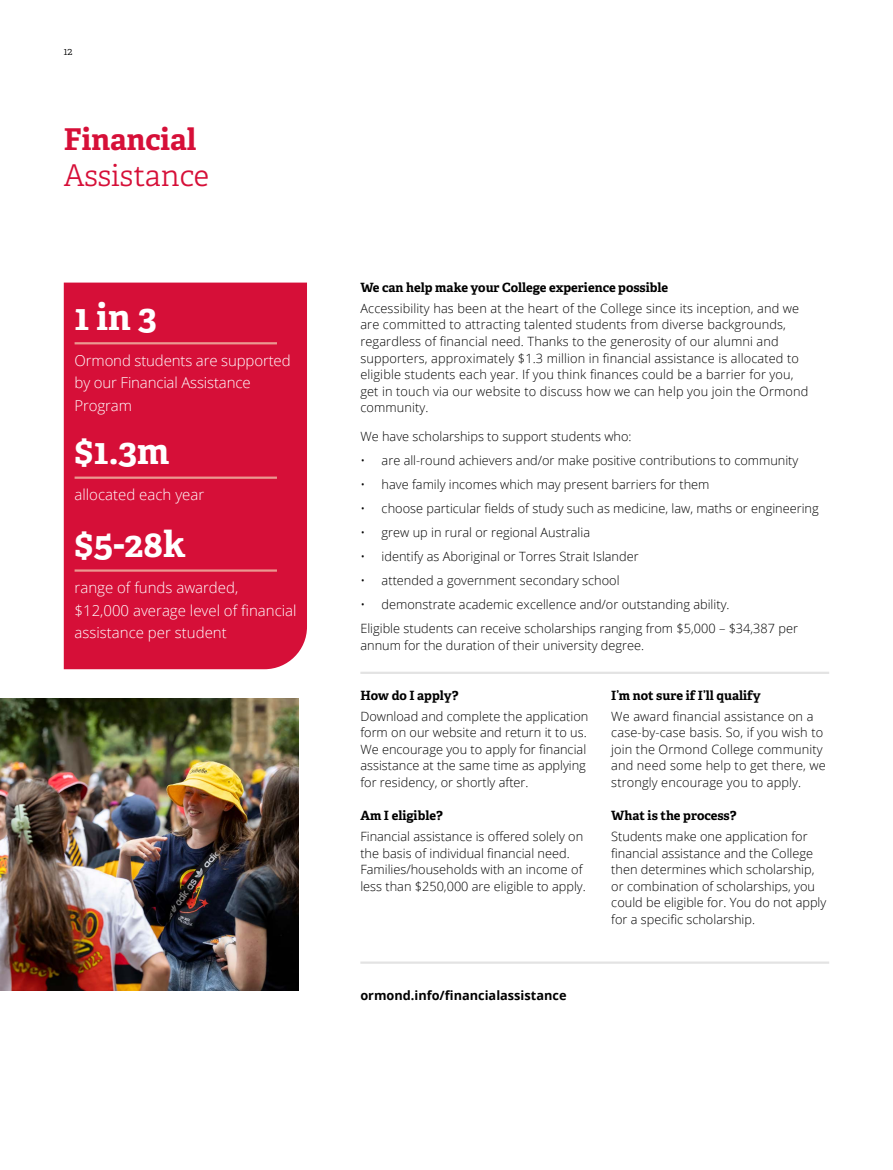
<style>
.page{position:relative;width:893px;height:1170px;background:#fff}
.page>*{position:absolute;margin:0;border:0;box-sizing:border-box;transform-origin:0 0}
.t1{font:700 36.3px "Adelle PE";color:#fff}
.t2{font:30px "Adelle PE Lt";color:#d60f38}
.t3{font:700 30px "Adelle PE";color:#d60f38}
.t4{font:300 15px/22.5px "Open Sans";color:#fff}
.t5{font:300 12.75px/16.5px "Open Sans";color:#000}
.t6{font:700 12.75px "Adelle";color:#000}
.t7{font:700 12.75px "Open Sans";color:#000}
.t8{font:10.5px "Adelle PE Lt";color:#000}
</style>
<div class="page">
<hr style="left:892px;top:0;width:1px;height:833px;background:#ededed">
<img style="left:0;top:698px;width:298px;height:292px">
<div style="left:64px;top:282px;width:243px;height:387px;background:#d60f38"></div>
<hr style="left:360px;top:671px;width:469px;height:3px;background:#e3e3e3">
<hr style="left:360px;top:961px;width:469px;height:2px;background:#e3e3e3">
<hr style="left:75px;top:342px;width:202px;height:2px;background:#eb9890">
<hr style="left:75px;top:476px;width:202px;height:3px;background:#eb9890">
<hr style="left:75px;top:569px;width:202px;height:2px;background:#eb9890">
<p class="t8" style="left:64px;top:44px;width:10px">12</p>
<h2 class="t3" style="left:64px;top:118px;width:134px">Financial</h2>
<h2 class="t2" style="left:64px;top:154px;width:147px">Assistance</h2>
<h1 class="t1" style="left:75px;top:291px;width:84px">1 in 3</h1>
<p class="t4" style="left:75px;top:348px;width:218px">Ormond students are supported by our Financial Assistance<br>Program</p>
<h1 class="t1" style="left:75px;top:425px;width:96px">$1.3m</h1>
<p class="t4" style="left:75px;top:483px;width:131px">allocated each year</p>
<h1 class="t1" style="left:75px;top:518px;width:112px">$5-28k</h1>
<p class="t4" style="left:75px;top:576px;width:223px">range of funds awarded, $12,000 average level of financial assistance per student</p>
<p class="t6" style="left:360px;top:279px;width:309px">We can help make your College experience possible</p>
<p class="t5" style="left:360px;top:300px;width:449px">Accessibility has been at the heart of the College since its inception, and we are committed to attracting talented students from diverse backgrounds, regardless of financial need. Thanks to the generosity of our alumni and supporters, approximately $1.3 million in financial assistance is allocated to eligible students each year. If you think finances could be a barrier for you, get in touch via our website to discuss how we can help you join the Ormond community.</p>
<p class="t5" style="left:360px;top:428px;width:273px">We have scholarships to support students who:</p>
<p class="t5" style="left:360px;top:452px;width:440px">• are all-round achievers and/or make positive contributions to community</p>
<p class="t5" style="left:360px;top:476px;width:351px">• have family incomes which may present barriers for them</p>
<p class="t5" style="left:360px;top:500px;width:460px">• choose particular fields of study such as medicine, law, maths or engineering</p>
<p class="t5" style="left:360px;top:524px;width:231px">• grew up in rural or regional Australia</p>
<p class="t5" style="left:360px;top:548px;width:280px">• identify as Aboriginal or Torres Strait Islander</p>
<p class="t5" style="left:360px;top:572px;width:261px">• attended a government secondary school</p>
<p class="t5" style="left:360px;top:592px;width:439px;line-height:24px">• demonstrate academic excellence and/or outstanding ability.<br>Eligible students can receive scholarships ranging from $5,000 – $34,387 per</p>
<p class="t5" style="left:360px;top:636px;width:285px">annum for the duration of their university degree.</p>
<p class="t6" style="left:360px;top:687px;width:100px">How do I apply?</p>
<p class="t5" style="left:360px;top:707px;width:230px">Download and complete the application form on our website and return it to us.<br>We encourage you to apply for financial assistance at the same time as applying for residency, or shortly after.</p>
<p class="t6" style="left:360px;top:807px;width:84px">Am I eligible?</p>
<p class="t5" style="left:360px;top:827px;width:227px">Financial assistance is offered solely on the basis of individual financial need.<br>Families/households with an income of less than $250,000 are eligible to apply.</p>
<p class="t6" style="left:611px;top:687px;width:151px">I’m not sure if I’ll qualify</p>
<p class="t5" style="left:611px;top:707px;width:216px">We award financial assistance on a case-by-case basis. So, if you wish to join the Ormond College community and need some help to get there, we strongly encourage you to apply.</p>
<p class="t6" style="left:611px;top:807px;width:127px">What is the process?</p>
<p class="t5" style="left:611px;top:827px;width:217px">Students make one application for financial assistance and the College then determines which scholarship, or combination of scholarships, you could be eligible for. You do not apply for a specific scholarship.</p>
<p class="t7" style="left:360px;top:986px;width:208px">ormond.info/financialassistance</p>
</div>
